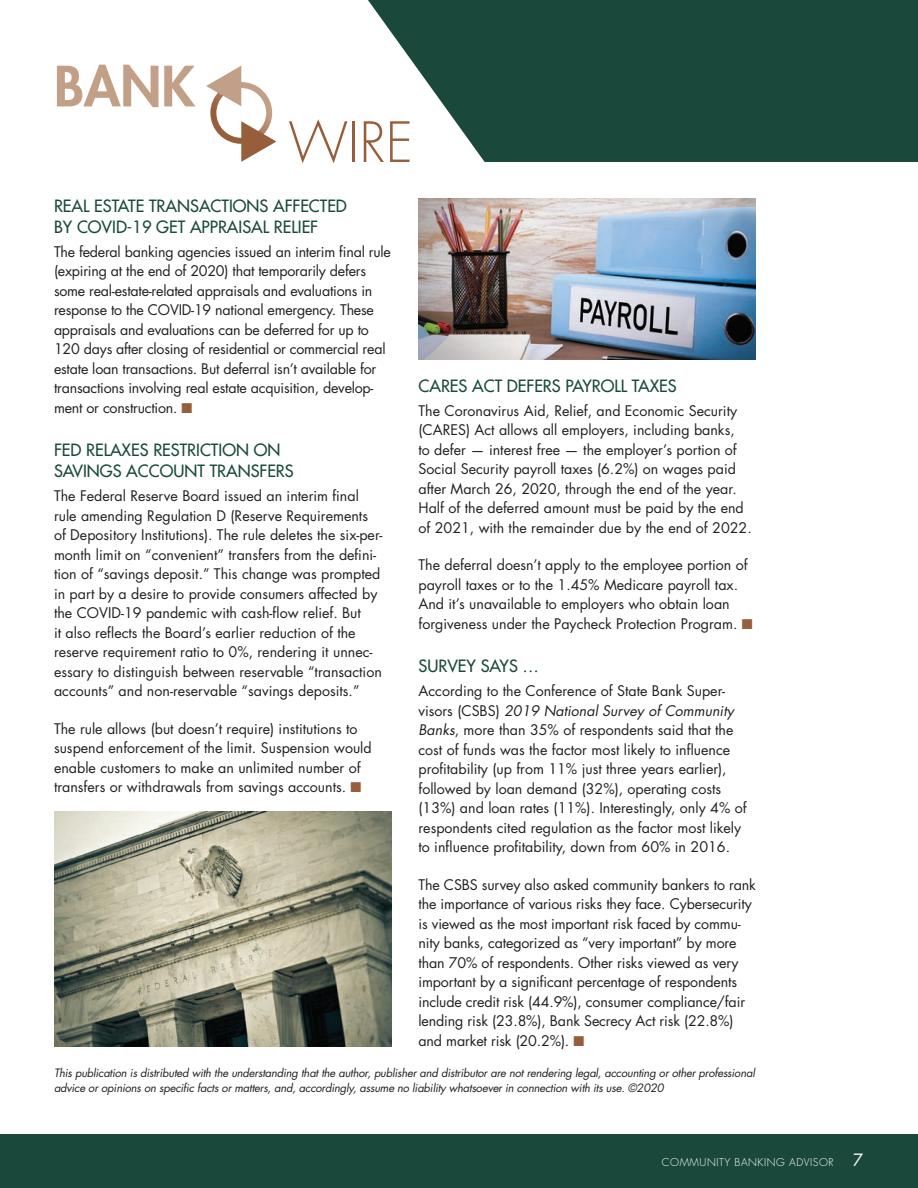
<style>
.page{position:relative;width:918px;height:1188px;background:#fff}
.page>*{position:absolute;margin:0;border:0;box-sizing:border-box;transform-origin:0 0}
.t1{font:800 54px "Futura Std";color:#c29f87}
.t2{font:300 54px "Futura Std";color:#965e3a}
.t3{font:500 16.5px/21px "Futura Std";color:#1a493b}
.t4{font:14.25px/19.5px "Futura Std";color:#231f20}
.t5{font:italic 11.25px/15px "Futura Std";letter-spacing:-.02em;color:#231f20}
.t6{font:300 10.5px "Futura Std";letter-spacing:.05em;color:#fff}
.s1{color:#965e3a}
.s2{font-style:italic}
.s3{font-weight:400;font-size:16.5px}
</style>
<div class="page">
<svg style="left:368px;top:0;width:550px;height:162px;background:#365f53"></svg>
<div style="left:210px;top:82px;width:62px;height:62px;border:6px solid #fff;border-radius:50%"></div>
<svg style="left:241px;top:121px;width:35px;height:41px"></svg>
<svg style="left:206px;top:66px;width:35px;height:40px"></svg>
<div style="left:0;top:1134px;width:918px;height:54px;background:#1a493b"></div>
<img style="left:418px;top:198px;width:338px;height:162px">
<img style="left:54px;top:812px;width:338px;height:235px">
<h1 class="t1" style="left:54px;top:52px;width:142px">BANK</h1>
<h1 class="t2" style="left:288px;top:110px;width:126px">WIRE</h1>
<p class="t3" style="left:54px;top:195px;width:294px">REAL ESTATE TRANSACTIONS AFFECTED<br>BY COVID-19 GET APPRAISAL RELIEF</p>
<p class="t4" style="left:54px;top:242px;width:338px">The federal banking agencies issued an interim final rule (expiring at the end of 2020) that temporarily defers some real-estate-related appraisals and evaluations in response to the COVID-19 national emergency. These appraisals and evaluations can be deferred for up to 120 days after closing of residential or commercial real estate loan transactions. But deferral isn’t available for transactions involving real estate acquisition, develop&shy;ment or construction. <span class="s1">■</span></p>
<p class="t3" style="left:54px;top:440px;width:241px">FED RELAXES RESTRICTION ON<br>SAVINGS ACCOUNT TRANSFERS</p>
<p class="t4" style="left:54px;top:486px;width:330px">The Federal Reserve Board issued an interim final rule amending Regulation D (Reserve Requirements of Depository Institutions). The rule deletes the six-per&shy;month limit on “convenient” transfers from the defini&shy;tion of “savings deposit.” This change was prompted in part by a desire to provide consumers affected by the COVID-19 pandemic with cash-flow relief. But<br>it also reflects the Board’s earlier reduction of the reserve requirement ratio to 0%, rendering it unnec&shy;essary to distinguish between reservable “transaction accounts” and non-reservable “savings deposits.”</p>
<p class="t4" style="left:54px;top:719px;width:319px">The rule allows (but doesn’t require) institutions to suspend enforcement of the limit. Suspension would enable customers to make an unlimited number of transfers or withdrawals from savings accounts. <span class="s1">■</span></p>
<p class="t3" style="left:418px;top:375px;width:260px">CARES ACT DEFERS PAYROLL TAXES</p>
<p class="t4" style="left:418px;top:401px;width:335px">The Coronavirus Aid, Relief, and Economic Security (CARES) Act allows all employers, including banks,<br>to defer — interest free — the employer’s portion of Social Security payroll taxes (6.2%) on wages paid after March 26, 2020, through the end of the year.<br>Half of the deferred amount must be paid by the end of 2021, with the remainder due by the end of 2022.</p>
<p class="t4" style="left:418px;top:555px;width:336px">The deferral doesn’t apply to the employee portion of payroll taxes or to the 1.45% Medicare payroll tax.<br>And it’s unavailable to employers who obtain loan forgiveness under the Paycheck Protection Program. <span class="s1">■</span></p>
<p class="t3" style="left:418px;top:656px;width:122px">SURVEY SAYS …</p>
<p class="t4" style="left:418px;top:681px;width:330px">According to the Conference of State Bank Super&shy;visors (CSBS) <span class="s2">2019 National Survey of Community Banks</span>, more than 35% of respondents said that the cost of funds was the factor most likely to influence profitability (up from 11% just three years earlier), followed by loan demand (32%), operating costs (13%) and loan rates (11%). Interestingly, only 4% of respondents cited regulation as the factor most likely to influence profitability, down from 60% in 2016.</p>
<p class="t4" style="left:418px;top:875px;width:339px">The CSBS survey also asked community bankers to rank the importance of various risks they face. Cybersecurity is viewed as the most important risk faced by commu&shy;nity banks, categorized as “very important” by more than 70% of respondents. Other risks viewed as very important by a significant percentage of respondents include credit risk (44.9%), consumer compliance/fair lending risk (23.8%), Bank Secrecy Act risk (22.8%) and market risk (20.2%). <span class="s1">■</span></p>
<p class="t5" style="left:54px;top:1066px;width:702px">This publication is distributed with the understanding that the author, publisher and distributor are not rendering legal, accounting or other professional advice or opinions on specific facts or matters, and, accordingly, assume no liability whatsoever in connection with its use. ©2020</p>
<p class="t6" style="left:662px;top:1155px;width:203px">COMMUNITY BANKING ADVISOR <span class="s3">7</span></p>
</div>
